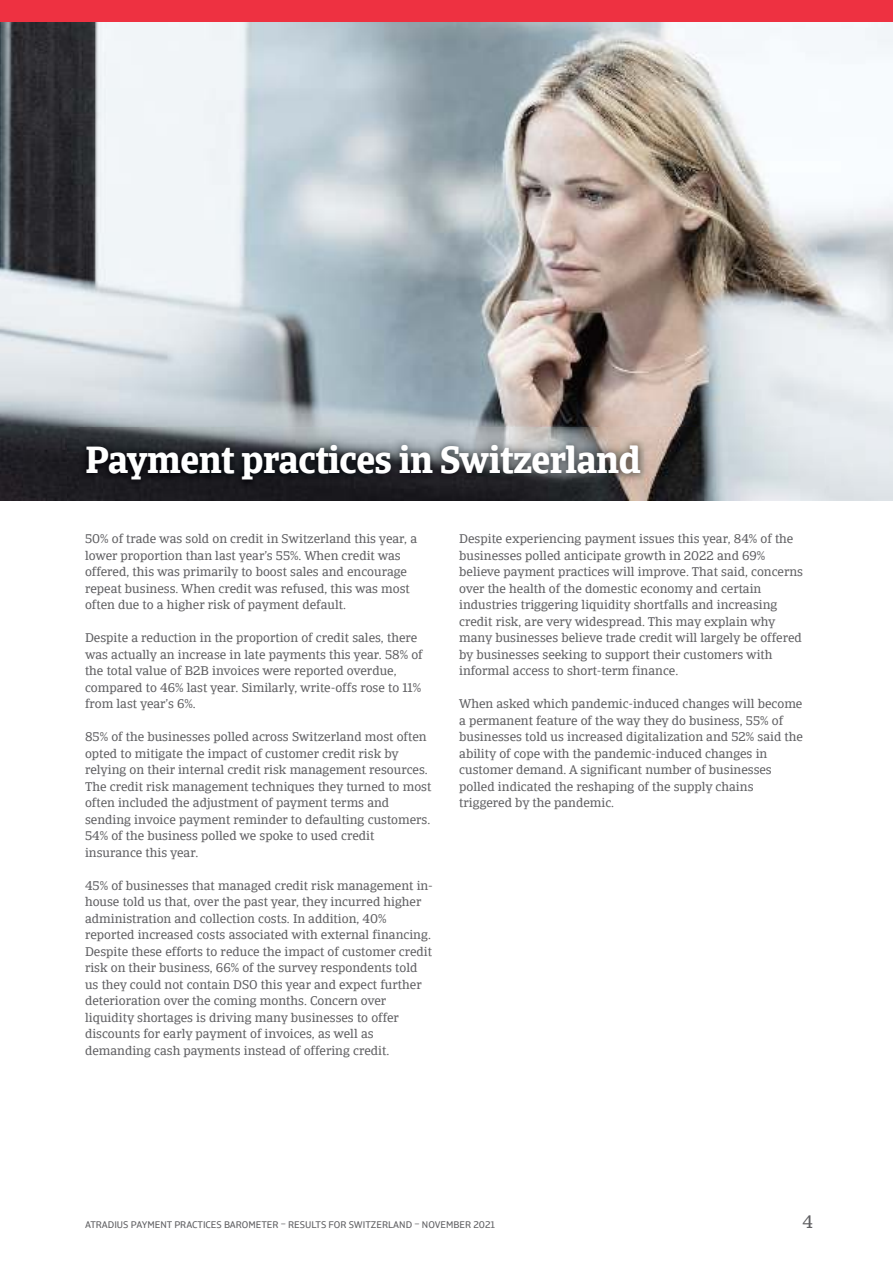
<style>
.page{position:relative;width:893px;height:1263px;background:#fff}
.page>*{position:absolute;margin:0;border:0;box-sizing:border-box;transform-origin:0 0}
.t1{font:700 37.5px "Catalana";letter-spacing:-.015em;color:#fff}
.t2{font:18px "Catalana";color:#5f5f62}
.t3{font:12.75px/16.5px "Catalana";color:#5f5f62}
.t4{font:9.75px "Catalana Sans";color:#5f5f62}
</style>
<div class="page">
<img style="left:0;top:21px;width:893px;height:479px">
<div style="left:0;top:0;width:893px;height:21px;background:#ee3141"></div>
<img style="left:68px;top:428px;width:757px;height:73px">
<h1 class="t1" style="left:85px;top:437px;width:557px">Payment practices in Switzerland</h1>
<p class="t3" style="left:85px;top:531px;width:334px">50% of trade was sold on credit in Switzerland this year, a lower proportion than last year’s 55%. When credit was offered, this was primarily to boost sales and encourage repeat business. When credit was refused, this was most often due to a higher risk of payment default.</p>
<p class="t3" style="left:85px;top:630px;width:339px">Despite a reduction in the proportion of credit sales, there was actually an increase in late payments this year. 58% of the total value of B2B invoices were reported overdue, compared to 46% last year. Similarly, write-offs rose to 11% from last year’s 6%.</p>
<p class="t3" style="left:85px;top:729px;width:348px">85% of the businesses polled across Switzerland most often opted to mitigate the impact of customer credit risk by relying on their internal credit risk management resources.<br>The credit risk management techniques they turned to most often included the adjustment of payment terms and sending invoice payment reminder to defaulting customers.<br>54% of the business polled we spoke to used credit insurance this year.</p>
<p class="t3" style="left:85px;top:877px;width:349px">45% of businesses that managed credit risk management in&shy;house told us that, over the past year, they incurred higher administration and collection costs. In addition, 40% reported increased costs associated with external financing.<br>Despite these efforts to reduce the impact of customer credit risk on their business, 66% of the survey respondents told us they could not contain DSO this year and expect further deterioration over the coming months. Concern over liquidity shortages is driving many businesses to offer discounts for early payment of invoices, as well as demanding cash payments instead of offering credit.</p>
<p class="t3" style="left:459px;top:531px;width:345px">Despite experiencing payment issues this year, 84% of the businesses polled anticipate growth in 2022 and 69% believe payment practices will improve. That said, concerns over the health of the domestic economy and certain industries triggering liquidity shortfalls and increasing credit risk, are very widespread. This may explain why many businesses believe trade credit will largely be offered by businesses seeking to support their customers with informal access to short-term finance.</p>
<p class="t3" style="left:459px;top:696px;width:345px">When asked which pandemic-induced changes will become a permanent feature of the way they do business, 55% of businesses told us increased digitalization and 52% said the ability of cope with the pandemic-induced changes in customer demand. A significant number of businesses polled indicated the reshaping of the supply chains triggered by the pandemic.</p>
<p class="t4" style="left:85px;top:1220px;width:412px">ATRADIUS PAYMENT PRACTICES BAROMETER – RESULTS FOR SWITZERLAND – NOVEMBER 2021</p>
<h2 class="t2" style="left:802px;top:1211px;width:12px">4</h2>
</div>
